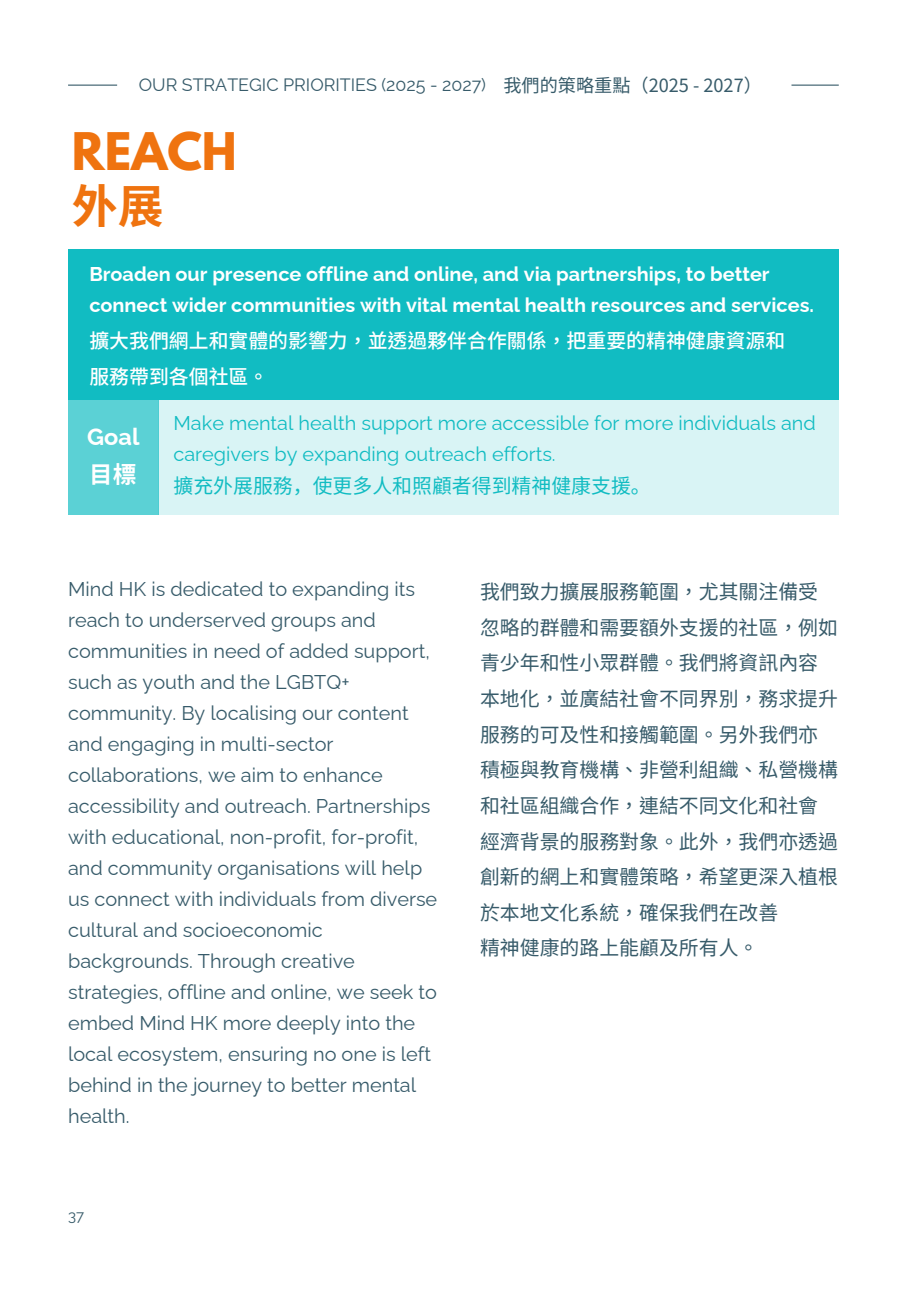
<style>
.page{position:relative;width:918px;height:1289px;background:#fff}
.page>*{position:absolute;margin:0;border:0;box-sizing:border-box;transform-origin:0 0}
.t1{font:700 45.9px "League Spartan";color:#ef730f}
.t2{font:700 45.9px "Noto Sans HK";color:#ef730f}
.t3{font:700 23.55px "Raleway";color:#fff}
.t4{font:700 23.55px "Noto Sans HK";color:#fff}
.t5{font:19.95px/31px "Raleway";color:#375b6a}
.t6{font:19.95px/35.5px "Noto Sans HK";color:#375b6a}
.t7{font:700 19.95px/31px "Raleway";color:#fff}
.t8{font:19.95px/31px "Raleway";color:#11bcc2}
.t9{font:500 19.95px/35.5px "Noto Sans HK";color:#fff}
.t10{font:19.95px "Noto Sans CJ Ksc";color:#11bcc2}
.t11{font:18.15px "Noto Sans HK";color:#375b6a}
.t12{font:17.85px "Raleway";color:#375b6a}
.t13{font:15px "Raleway";color:#375b6a}
</style>
<div class="page">
<div style="left:158px;top:398px;width:681px;height:116px;background:#d9f4f5"></div>
<div style="left:68px;top:398px;width:91px;height:116px;background:#5bd1d5"></div>
<div style="left:68px;top:249px;width:771px;height:151px;background:#11bcc2"></div>
<hr style="left:68px;top:85px;width:49px;height:1px;background:#375b6a">
<hr style="left:792px;top:85px;width:47px;height:1px;background:#375b6a">
<h5 class="t12" style="left:139px;top:74px;width:349px">OUR STRATEGIC PRIORITIES (2025 - 2027)</h5>
<h5 class="t11" style="left:503px;top:71px;width:260px">我們的策略重點（2025 - 2027）</h5>
<h1 class="t1" style="left:72px;top:128px;width:167px">REACH</h1>
<h2 class="t2" style="left:72px;top:169px;width:93px">外展</h2>
<h3 class="t7" style="left:89px;top:258px;width:726px">Broaden our presence offline and online, and via partnerships, to better connect wider communities with vital mental health resources and services.</h3>
<h3 class="t9" style="left:89px;top:322px;width:698px">擴大我們網上和實體的影響力，並透過夥伴合作關係，把重要的精神健康資源和服務帶到各個社區。</h3>
<h4 class="t3" style="left:87px;top:423px;width:54px">Goal</h4>
<h4 class="t4" style="left:89px;top:455px;width:48px">目標</h4>
<h5 class="t8" style="left:174px;top:407px;width:644px">Make mental health support more accessible for more individuals and caregivers by expanding outreach efforts.</h5>
<h5 class="t10" style="left:174px;top:470px;width:479px">擴充外展服務，使更多人和照顧者得到精神健康支援。</h5>
<h5 class="t5" style="left:68px;top:573px;width:371px">Mind HK is dedicated to expanding its reach to underserved groups and communities in need of added support, such as youth and the LGBTQ+ community. By localising our content and engaging in multi-sector collaborations, we aim to enhance accessibility and outreach. Partnerships with educational, non-profit, for-profit, and community organisations will help us connect with individuals from diverse cultural and socioeconomic backgrounds. Through creative strategies, offline and online, we seek to embed Mind HK more deeply into the local ecosystem, ensuring no one is left behind in the journey to better mental health.</h5>
<p class="t6" style="left:480px;top:572px;width:359px">我們致力擴展服務範圍，尤其關注備受忽略的群體和需要額外支援的社區，例如青少年和性小眾群體。我們將資訊內容本地化，並廣結社會不同界別，務求提升服務的可及性和接觸範圍。另外我們亦積極與教育機構、非營利組織、私營機構和社區組織合作，連結不同文化和社會經濟背景的服務對象。此外，我們亦透過創新的網上和實體策略，希望更深入植根於本地文化系統，確保我們在改善<br>精神健康的路上能顧及所有人。</p>
<p class="t13" style="left:68px;top:1206px;width:18px">37</p>
</div>
